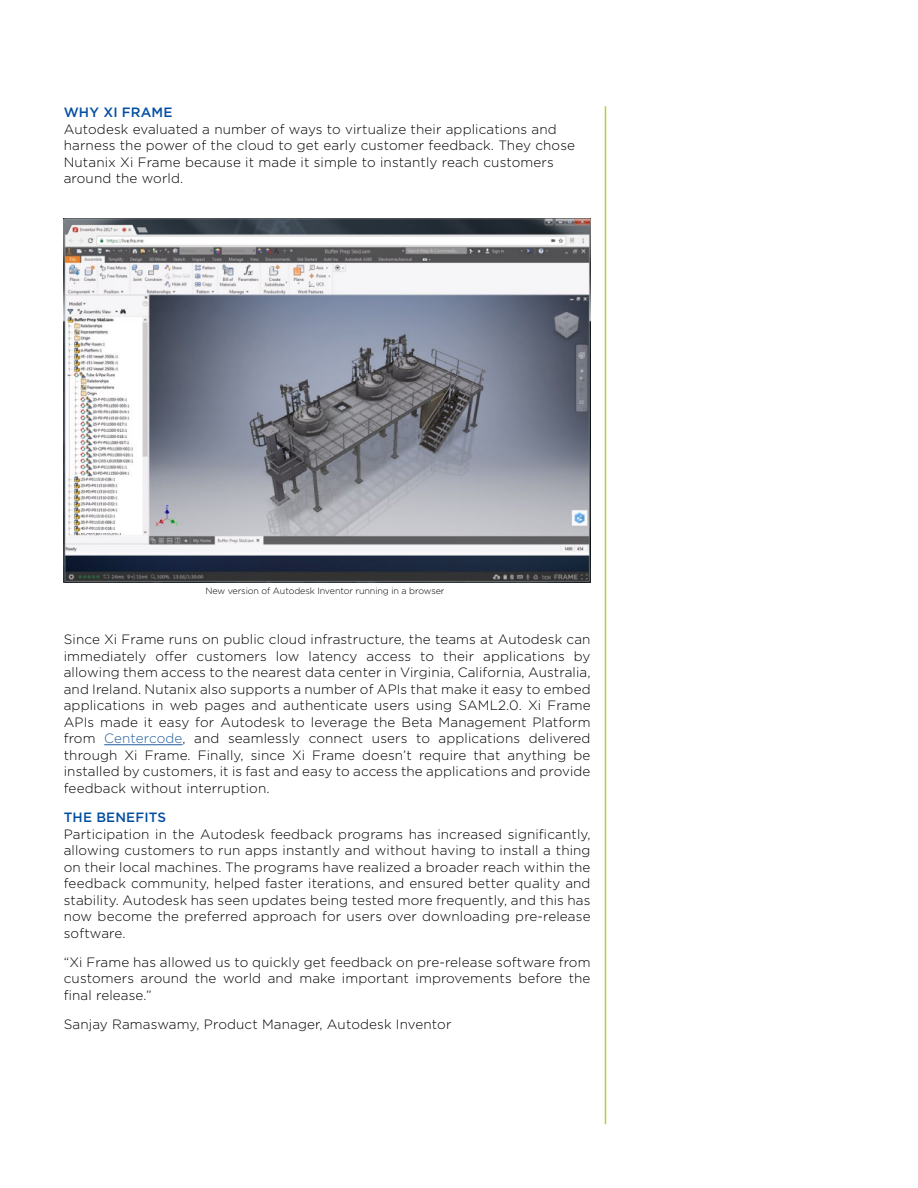
<style>
.page{position:relative;width:918px;height:1188px;background:#fff}
.page>*{position:absolute;margin:0;border:0;box-sizing:border-box;transform-origin:0 0}
.t1{font:300 13.5px/16.5px "Gotham";letter-spacing:.01em;color:#000;text-align:justify}
.t2{font:500 13.5px "Gotham";letter-spacing:.01em;color:#034ea2}
.t3{font:300 9px "Gotham";letter-spacing:-.01em;color:#000}
.s1{color:#215e9e}
</style>
<div class="page">
<hr style="left:605px;top:106px;width:1px;height:1018px;background:#b0d236">
<hr style="left:104px;top:744px;width:78px;height:1px;background:#215e9e">
<img style="left:64px;top:219px;width:527px;height:363px">
<p class="t2" style="left:64px;top:103px;width:110px">WHY XI FRAME</p>
<p class="t1" style="left:64px;top:120px;width:513px;text-align:left">Autodesk evaluated a number of ways to virtualize their applications and harness the power of the cloud to get early customer feedback. They chose Nutanix Xi Frame because it made it simple to instantly reach customers around the world.</p>
<p class="t3" style="left:206px;top:585px;width:241px">New version of Autodesk Inventor running in a browser</p>
<p class="t1" style="left:64px;top:631px;width:528px">Since Xi Frame runs on public cloud infrastructure, the teams at Autodesk can immediately offer customers low latency access to their applications by allowing them access to the nearest data center in Virginia, California, Australia, and Ireland. Nutanix also supports a number of APIs that make it easy to embed applications in web pages and authenticate users using SAML2.0. Xi Frame APIs made it easy for Autodesk to leverage the Beta Management Platform from <span class="s1">Centercode</span>, and seamlessly connect users to applications delivered through Xi Frame. Finally, since Xi Frame doesn’t require that anything be installed by customers, it is fast and easy to access the applications and provide feedback without interruption.</p>
<p class="t2" style="left:64px;top:809px;width:104px">THE BENEFITS</p>
<p class="t1" style="left:64px;top:825px;width:528px">Participation in the Autodesk feedback programs has increased significantly, allowing customers to run apps instantly and without having to install a thing on their local machines. The programs have realized a broader reach within the feedback community, helped faster iterations, and ensured better quality and stability. Autodesk has seen updates being tested more frequently, and this has now become the preferred approach for users over downloading pre-release software.</p>
<p class="t1" style="left:64px;top:953px;width:528px">“Xi Frame has allowed us to quickly get feedback on pre-release software from customers around the world and make important improvements before the final release.”</p>
<p class="t1" style="left:64px;top:1016px;width:389px">Sanjay Ramaswamy, Product Manager, Autodesk Inventor</p>
</div>
